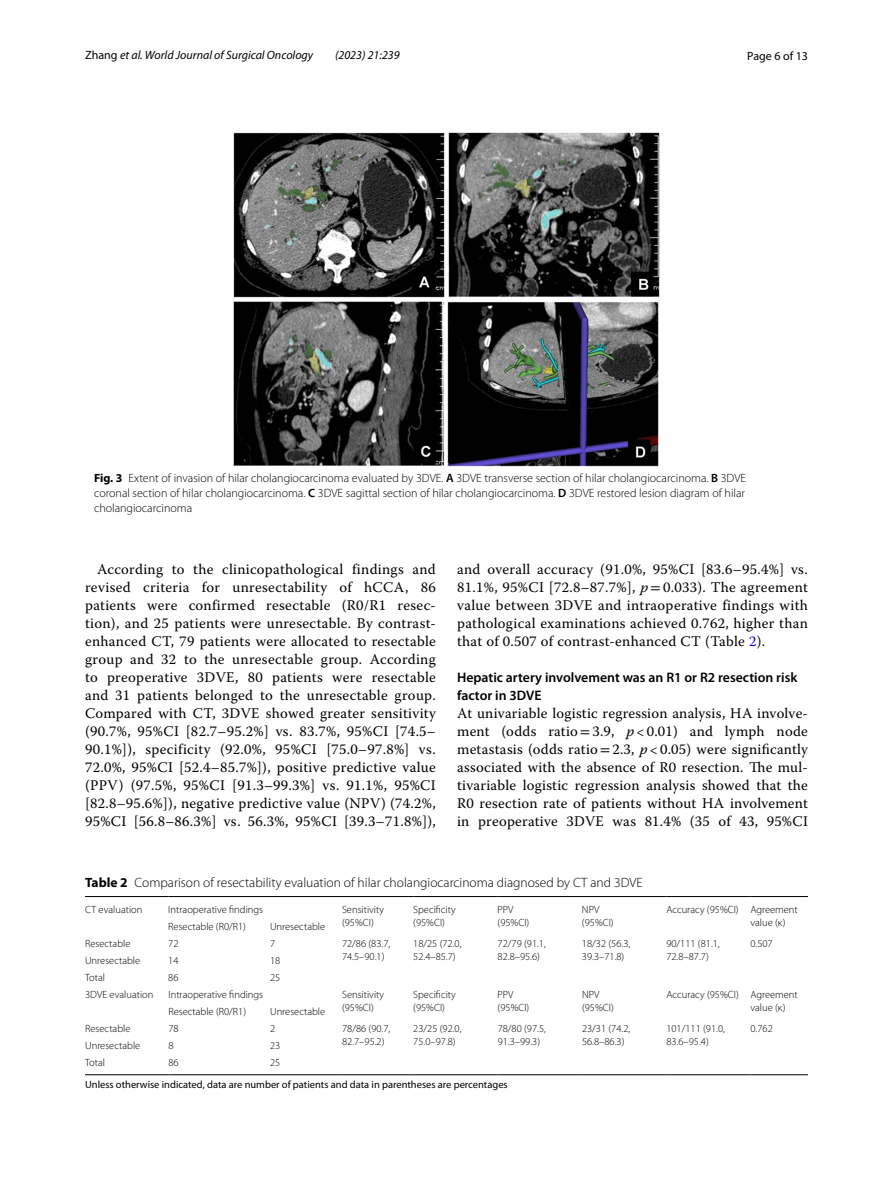
<style>
.page{position:relative;width:893px;height:1187px;background:#fff}
.page>*{position:absolute;margin:0;border:0;box-sizing:border-box;transform-origin:0 0}
.t1{font:14.7px/18px "Warnock Pro";letter-spacing:.02em;color:#000;text-align:justify}
.t2{font:600 13.8px/18px "Myriad Pro";color:#000}
.t3{font:300 13.5px "Myriad Pro";color:#000}
.t4{font:300 12px/15px "Myriad Pro";color:#000;text-align:justify}
.t5{font:italic 12px "Myriad Pro";color:#000}
.t6{font:12px "Myriad Pro";color:#000}
.t7{font:300 10.5px/12.8px "Myriad Pro";color:#000}
.t8{font:10.5px "Myriad Pro";color:#000}
.s1{font-style:normal}
.s2{font-weight:700}
.s3{font-weight:600}
.s4{font-style:italic}
.s5{font-family:"STIX"}
.s6{color:#00f}
</style>
<div class="page">
<img style="left:234px;top:133px;width:425px;height:333px">
<hr style="left:85px;top:896px;width:83px;height:1px;background:#000">
<hr style="left:168px;top:896px;width:102px;height:1px;background:#000">
<hr style="left:270px;top:896px;width:72px;height:1px;background:#000">
<hr style="left:342px;top:896px;width:71px;height:1px;background:#000">
<hr style="left:413px;top:896px;width:85px;height:1px;background:#000">
<hr style="left:498px;top:896px;width:84px;height:1px;background:#000">
<hr style="left:582px;top:896px;width:84px;height:1px;background:#000">
<hr style="left:666px;top:896px;width:84px;height:1px;background:#000">
<hr style="left:750px;top:896px;width:58px;height:1px;background:#000">
<hr style="left:342px;top:1074px;width:71px;height:1px;background:#000">
<hr style="left:413px;top:1074px;width:85px;height:1px;background:#000">
<hr style="left:498px;top:1074px;width:84px;height:1px;background:#000">
<hr style="left:582px;top:1074px;width:84px;height:1px;background:#000">
<hr style="left:666px;top:1074px;width:84px;height:1px;background:#000">
<hr style="left:750px;top:1074px;width:58px;height:1px;background:#000">
<hr style="left:85px;top:1074px;width:83px;height:1px;background:#000">
<hr style="left:168px;top:1074px;width:102px;height:1px;background:#000">
<hr style="left:270px;top:1074px;width:72px;height:1px;background:#000">
<p class="t5" style="left:85px;top:48px;width:230px"><span class="s1">Zhang</span> et al. World Journal of Surgical Oncology</p>
<p class="t5" style="left:335px;top:48px;width:66px">(2023) 21:239</p>
<p class="t6" style="left:747px;top:48px;width:62px">Page 6 of 13</p>
<p class="t4" style="left:94px;top:470px;width:654px"><span class="s2">Fig. 3</span> Extent of invasion of hilar cholangiocarcinoma evaluated by 3DVE. <span class="s3">A</span> 3DVE transverse section of hilar cholangiocarcinoma. <span class="s3">B</span> 3DVE coronal section of hilar cholangiocarcinoma. <span class="s3">C</span> 3DVE sagittal section of hilar cholangiocarcinoma. <span class="s3">D</span> 3DVE restored lesion diagram of hilar cholangiocarcinoma</p>
<p class="t1" style="left:85px;top:560px;width:352px;text-indent:12px">According to the clinicopathological findings and revised criteria for unresectability of hCCA, 86 patients were confirmed resectable (R0/R1 resec&shy;tion), and 25 patients were unresectable. By contrast&shy;enhanced CT, 79 patients were allocated to resectable group and 32 to the unresectable group. According to preoperative 3DVE, 80 patients were resectable and 31 patients belonged to the unresectable group.<br>Compared with CT, 3DVE showed greater sensitivity (90.7%, 95%CI [82.7–95.2%] vs. 83.7%, 95%CI [74.5– 90.1%]), specificity (92.0%, 95%CI [75.0–97.8%] vs.<br>72.0%, 95%CI [52.4–85.7%]), positive predictive value (PPV) (97.5%, 95%CI [91.3–99.3%] vs. 91.1%, 95%CI [82.8–95.6%]), negative predictive value (NPV) (74.2%, 95%CI [56.8–86.3%] vs. 56.3%, 95%CI [39.3–71.8%]),</p>
<p class="t1" style="left:457px;top:560px;width:352px">and overall accuracy (91.0%, 95%CI [83.6–95.4%] vs.<br>81.1%, 95%CI [72.8–87.7%], <span class="s4">p</span><span class="s5">=</span>0.033). The agreement value between 3DVE and intraoperative findings with pathological examinations achieved 0.762, higher than that of 0.507 of contrast-enhanced CT (Table <span class="s6">2</span>).</p>
<p class="t2" style="left:457px;top:668px;width:342px">Hepatic artery involvement was an R1 or R2 resection risk factor in 3DVE</p>
<p class="t1" style="left:457px;top:704px;width:352px">At univariable logistic regression analysis, HA involve&shy;ment (odds ratio<span class="s5">=</span>3.9, <span class="s4">p</span> &lt; 0.01) and lymph node metastasis (odds ratio<span class="s5">=</span>2.3, <span class="s4">p</span> &lt; 0.05) were significantly associated with the absence of R0 resection. The mul&shy;tivariable logistic regression analysis showed that the R0 resection rate of patients without HA involvement in preoperative 3DVE was 81.4% (35 of 43, 95%CI</p>
<p class="t3" style="left:85px;top:874px;width:559px"><span class="s2">Table 2</span> Comparison of resectability evaluation of hilar cholangiocarcinoma diagnosed by CT and 3DVE</p>
<p class="t7" style="left:85px;top:903px;width:59px">CT evaluation</p>
<p class="t7" style="left:168px;top:903px;width:96px">Intraoperative findings</p>
<p class="t7" style="left:342px;top:903px;width:44px">Sensitivity (95%CI)</p>
<p class="t7" style="left:413px;top:903px;width:44px">Specificity (95%CI)</p>
<p class="t7" style="left:498px;top:903px;width:33px">PPV (95%CI)</p>
<p class="t7" style="left:582px;top:903px;width:33px">NPV (95%CI)</p>
<p class="t7" style="left:750px;top:903px;width:49px;text-indent:-84px">Accuracy (95%CI) Agreement value (κ)</p>
<p class="t7" style="left:168px;top:920px;width:79px">Resectable (R0/R1)</p>
<p class="t7" style="left:270px;top:920px;width:57px">Unresectable</p>
<p class="t7" style="left:85px;top:937px;width:47px">Resectable</p>
<p class="t7" style="left:168px;top:937px;width:12px">72</p>
<p class="t7" style="left:270px;top:937px;width:7px">7</p>
<p class="t7" style="left:342px;top:937px;width:50px">72/86 (83.7,<br>74.5–90.1)</p>
<p class="t7" style="left:413px;top:937px;width:50px">18/25 (72.0,<br>52.4–85.7)</p>
<p class="t7" style="left:498px;top:937px;width:50px">72/79 (91.1,<br>82.8–95.6)</p>
<p class="t7" style="left:582px;top:937px;width:50px">18/32 (56.3,<br>39.3–71.8)</p>
<p class="t7" style="left:666px;top:937px;width:55px">90/111 (81.1,<br>72.8–87.7)</p>
<p class="t7" style="left:750px;top:937px;width:24px">0.507</p>
<p class="t7" style="left:85px;top:954px;width:57px">Unresectable</p>
<p class="t7" style="left:168px;top:954px;width:12px">14</p>
<p class="t7" style="left:270px;top:954px;width:12px">18</p>
<p class="t7" style="left:85px;top:971px;width:22px">Total</p>
<p class="t7" style="left:168px;top:971px;width:12px">86</p>
<p class="t7" style="left:270px;top:971px;width:12px">25</p>
<p class="t7" style="left:85px;top:988px;width:70px">3DVE evaluation</p>
<p class="t7" style="left:168px;top:988px;width:96px">Intraoperative findings</p>
<p class="t7" style="left:342px;top:988px;width:44px">Sensitivity (95%CI)</p>
<p class="t7" style="left:413px;top:988px;width:44px">Specificity (95%CI)</p>
<p class="t7" style="left:498px;top:988px;width:33px">PPV (95%CI)</p>
<p class="t7" style="left:582px;top:988px;width:33px">NPV (95%CI)</p>
<p class="t7" style="left:750px;top:988px;width:49px;text-indent:-84px">Accuracy (95%CI) Agreement value (κ)</p>
<p class="t7" style="left:168px;top:1005px;width:79px">Resectable (R0/R1)</p>
<p class="t7" style="left:270px;top:1005px;width:57px">Unresectable</p>
<p class="t7" style="left:85px;top:1022px;width:47px">Resectable</p>
<p class="t7" style="left:168px;top:1022px;width:12px">78</p>
<p class="t7" style="left:270px;top:1022px;width:7px">2</p>
<p class="t7" style="left:342px;top:1022px;width:50px">78/86 (90.7,<br>82.7–95.2)</p>
<p class="t7" style="left:413px;top:1022px;width:50px">23/25 (92.0,<br>75.0–97.8)</p>
<p class="t7" style="left:498px;top:1022px;width:50px">78/80 (97.5,<br>91.3–99.3)</p>
<p class="t7" style="left:582px;top:1022px;width:50px">23/31 (74.2,<br>56.8–86.3)</p>
<p class="t7" style="left:666px;top:1022px;width:60px">101/111 (91.0,<br>83.6–95.4)</p>
<p class="t7" style="left:750px;top:1022px;width:24px">0.762</p>
<p class="t7" style="left:85px;top:1039px;width:57px">Unresectable</p>
<p class="t7" style="left:168px;top:1039px;width:7px">8</p>
<p class="t7" style="left:270px;top:1039px;width:12px">23</p>
<p class="t7" style="left:85px;top:1056px;width:22px">Total</p>
<p class="t7" style="left:168px;top:1056px;width:12px">86</p>
<p class="t7" style="left:270px;top:1056px;width:12px">25</p>
<p class="t8" style="left:85px;top:1078px;width:424px">Unless otherwise indicated, data are number of patients and data in parentheses are percentages</p>
</div>
